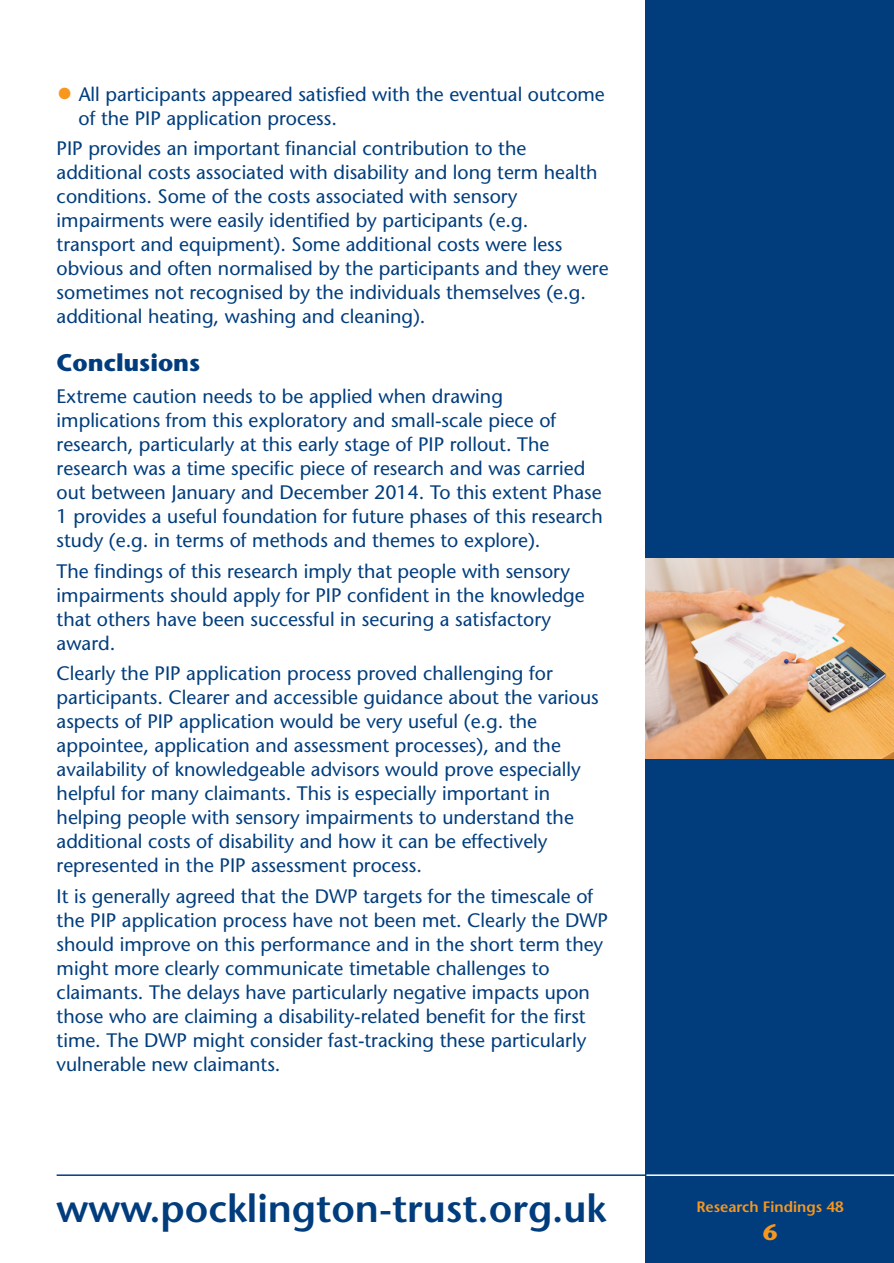
<style>
.page{position:relative;width:894px;height:1263px;background:#fff}
.page>*{position:absolute;margin:0;border:0;box-sizing:border-box;transform-origin:0 0}
.t1{font:600 39px "Stone Sans";color:#013d7d}
.t2{font:700 24px "Stone Sans";color:#013d7d}
.t3{font:700 22.5px "Stone Sans";color:#f7971d}
.t4{font:19.5px/24px "Stone Sans";color:#013d7d}
.t5{font:600 15px "Stone Sans";color:#f7971d}
.s1{font-size:33px;color:#f7971d}
</style>
<div class="page">
<div style="left:645px;top:0;width:249px;height:1262px;background:#013d7d"></div>
<hr style="left:57px;top:1174px;width:590px;height:1px;background:#013d7d">
<hr style="left:646px;top:1174px;width:248px;height:1px;background:#fff">
<img style="left:645px;top:558px;width:249px;height:200px">
<p class="t4" style="left:79px;top:84px;width:528px;text-indent:-22px"><span class="s1">•</span> All participants appeared satisfied with the eventual outcome of the PIP application process.</p>
<p class="t4" style="left:57px;top:138px;width:553px">PIP provides an important financial contribution to the additional costs associated with disability and long term health conditions. Some of the costs associated with sensory impairments were easily identified by participants (e.g. transport and equipment). Some additional costs were less obvious and often normalised by the participants and they were sometimes not recognised by the individuals themselves (e.g. additional heating, washing and cleaning).</p>
<p class="t2" style="left:57px;top:353px;width:145px">Conclusions</p>
<p class="t4" style="left:57px;top:387px;width:547px">Extreme caution needs to be applied when drawing implications from this exploratory and small-scale piece of research, particularly at this early stage of PIP rollout. The research was a time specific piece of research and was carried out between January and December 2014. To this extent Phase 1 provides a useful foundation for future phases of this research study (e.g. in terms of methods and themes to explore).</p>
<p class="t4" style="left:57px;top:561px;width:530px">The findings of this research imply that people with sensory impairments should apply for PIP confident in the knowledge that others have been successful in securing a satisfactory award.</p>
<p class="t4" style="left:57px;top:663px;width:543px">Clearly the PIP application process proved challenging for participants. Clearer and accessible guidance about the various aspects of PIP application would be very useful (e.g. the appointee, application and assessment processes), and the availability of knowledgeable advisors would prove especially helpful for many claimants. This is especially important in helping people with sensory impairments to understand the additional costs of disability and how it can be effectively represented in the PIP assessment process.</p>
<p class="t4" style="left:57px;top:886px;width:553px">It is generally agreed that the DWP targets for the timescale of the PIP application process have not been met. Clearly the DWP should improve on this performance and in the short term they might more clearly communicate timetable challenges to claimants. The delays have particularly negative impacts upon those who are claiming a disability-related benefit for the first time. The DWP might consider fast-tracking these particularly vulnerable new claimants.</p>
<h1 class="t1" style="left:57px;top:1193px;width:551px">www.pocklington-trust.org.uk</h1>
<p class="t5" style="left:696px;top:1200px;width:149px">Research Findings 48</p>
<p class="t3" style="left:763px;top:1223px;width:16px">6</p>
</div>
